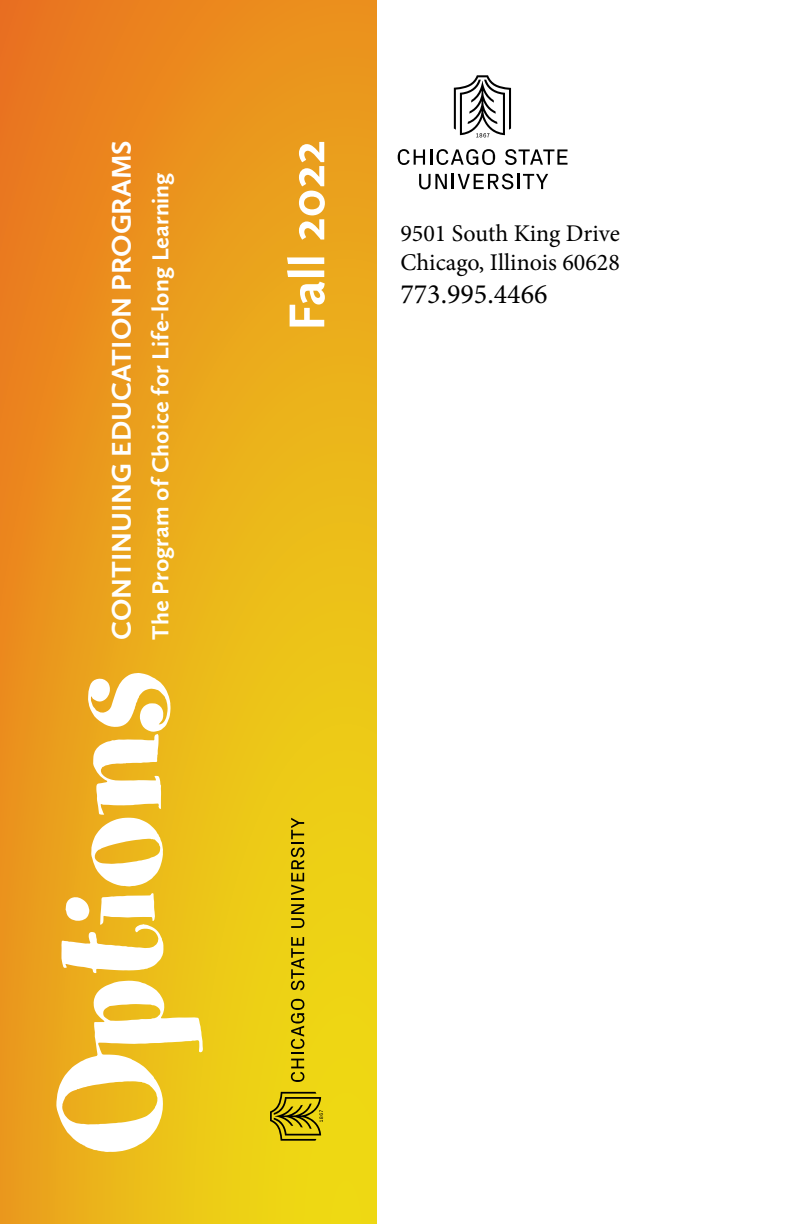
<style>
.page{position:relative;width:792px;height:1224px;background:#fff}
.page>*{position:absolute;margin:0;border:0;box-sizing:border-box;transform-origin:0 0}
.t1{font:700 52px "Calluna Sans";color:#fff}
.t2{font:700 28px "Calluna Sans";color:#fff}
.t3{font:28px "Minion Pro";color:#000}
.t4{font:24px/28.8px "Minion Pro";color:#000}
.t5{font:700 24px "Calluna Sans";color:#fff}
</style>
<div class="page">
<svg style="left:0;top:0;width:377px;height:1224px;background:#eba91a"></svg>
<svg style="left:56px;top:981px;width:147px;height:171px"></svg>
<svg style="left:88px;top:673px;width:83px;height:214px"></svg>
<svg style="left:61px;top:893px;width:103px;height:80px"></svg>
<svg style="left:291px;top:999px;width:13px;height:83px"></svg>
<svg style="left:291px;top:937px;width:13px;height:53px"></svg>
<svg style="left:291px;top:818px;width:13px;height:110px"></svg>
<svg style="left:270px;top:1092px;width:53px;height:49px;background:#ab990d"></svg>
<svg style="left:398px;top:149px;width:97px;height:16px"></svg>
<svg style="left:505px;top:149px;width:63px;height:16px"></svg>
<svg style="left:419px;top:174px;width:94px;height:15px"></svg>
<hr style="left:517px;top:174px;width:3px;height:15px;background:#000">
<svg style="left:523px;top:174px;width:25px;height:15px"></svg>
<svg style="left:454px;top:75px;width:57px;height:62px"></svg>
<p class="t2" style="left:104px;top:640px;width:501px;rotate:-90deg">CONTINUING EDUCATION PROGRAMS</p>
<p class="t5" style="left:146px;top:640px;width:469px;rotate:-90deg">The Program of Choice for Life-long Learning</p>
<h1 class="t1" style="left:275px;top:331px;width:192px;rotate:-90deg">Fall 2022</h1>
<p class="t4" style="left:400px;top:219px;width:221px">9501 South King Drive<br>Chicago, Illinois 60628</p>
<p class="t3" style="left:400px;top:276px;width:149px">773.995.4466</p>
</div>
